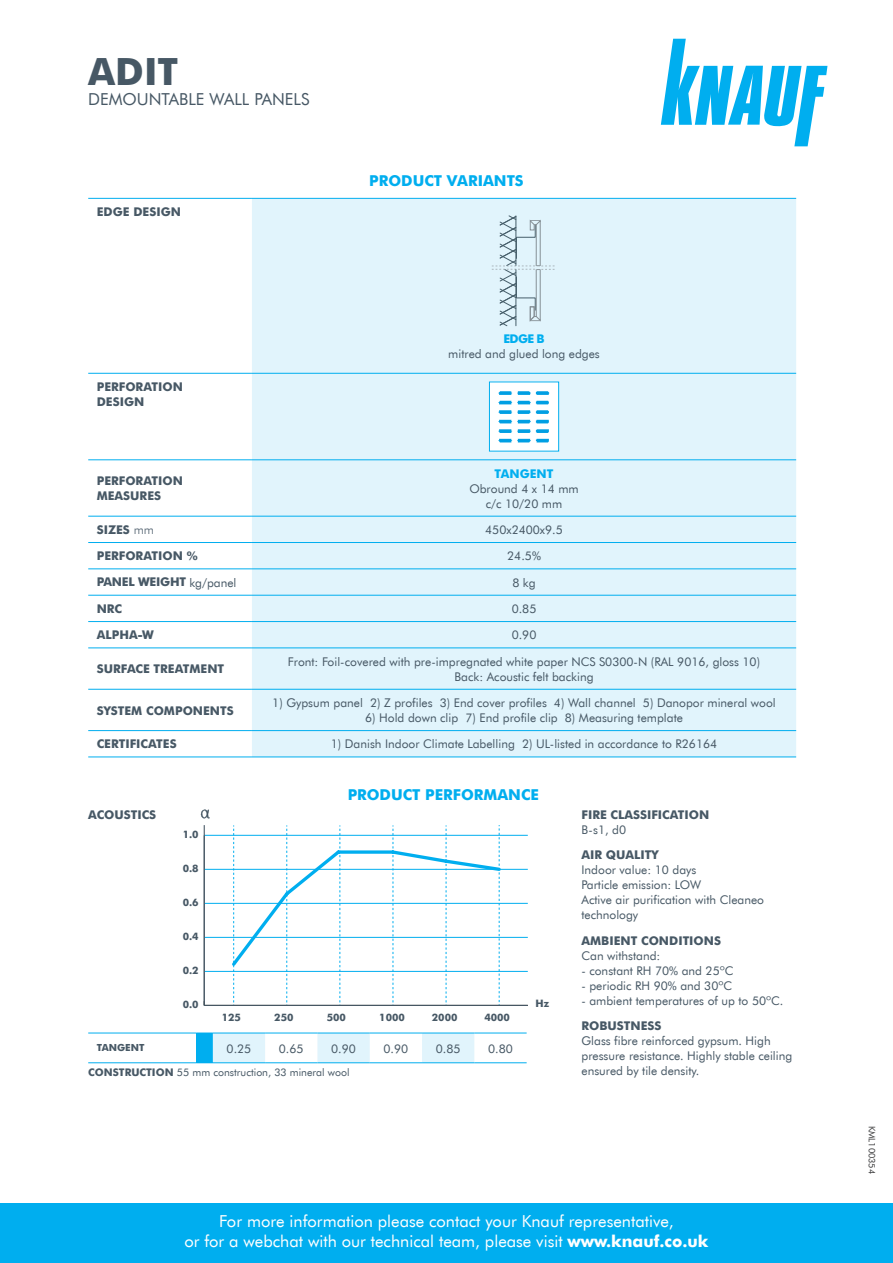
<style>
.page{position:relative;width:893px;height:1263px;background:#fff}
.page>*{position:absolute;margin:0;border:0;box-sizing:border-box;transform-origin:0 0}
.t1{font:700 37.5px "Futura TL";color:#475865}
.t2{font:16.5px/19.5px "Futura TL";color:#fff;text-align:center}
.t3{font:16.5px "Futura TL";color:#475865}
.t4{font:700 15px "Futura TL";color:#00aeef}
.Brød_bullets{font:12px/15px "Futura TL";color:#475865;text-align:center}
.t5{font:700 12px/15px "Futura TL";color:#475865}
.t6{font:700 12px "Futura TL";letter-spacing:-.02em;color:#475865}
.Brødtekst{font:12px "Futura TL";color:#475865}
.t7{font:10.5px "Futura TL";color:#475865}
.t8{font:700 10.2px "Futura TL";color:#475865}
.t9{font:700 9.75px "Futura TL";color:#475865}
.t10{font:9px "Futura TL";letter-spacing:-.01em;color:#3e3e3f}
.s1{font-weight:700;color:#00aeef}
.s2{font-weight:400;color:#697783}
.s3{font-weight:400}
.s4{font-weight:700}
</style>
<div class="page">
<div style="left:252px;top:199px;width:544px;height:558px;background:#e1f4fc"></div>
<hr style="left:88px;top:198px;width:164px;height:1px;background:#00aeef">
<hr style="left:252px;top:198px;width:544px;height:1px;background:#00aeef">
<hr style="left:88px;top:373px;width:164px;height:1px;background:#00aeef">
<hr style="left:252px;top:373px;width:544px;height:1px;background:#00aeef">
<hr style="left:88px;top:460px;width:164px;height:1px;background:#00aeef">
<hr style="left:252px;top:460px;width:544px;height:1px;background:#00aeef">
<hr style="left:88px;top:516px;width:164px;height:1px;background:#00aeef">
<hr style="left:252px;top:516px;width:544px;height:1px;background:#00aeef">
<hr style="left:88px;top:542px;width:164px;height:1px;background:#00aeef">
<hr style="left:252px;top:542px;width:544px;height:1px;background:#00aeef">
<hr style="left:88px;top:569px;width:164px;height:1px;background:#00aeef">
<hr style="left:252px;top:569px;width:544px;height:1px;background:#00aeef">
<hr style="left:88px;top:595px;width:164px;height:1px;background:#00aeef">
<hr style="left:252px;top:595px;width:544px;height:1px;background:#00aeef">
<hr style="left:88px;top:621px;width:164px;height:1px;background:#00aeef">
<hr style="left:252px;top:621px;width:544px;height:1px;background:#00aeef">
<hr style="left:88px;top:648px;width:164px;height:1px;background:#00aeef">
<hr style="left:252px;top:648px;width:544px;height:1px;background:#00aeef">
<hr style="left:88px;top:689px;width:164px;height:1px;background:#00aeef">
<hr style="left:252px;top:689px;width:544px;height:1px;background:#00aeef">
<hr style="left:88px;top:730px;width:164px;height:1px;background:#00aeef">
<hr style="left:252px;top:730px;width:544px;height:1px;background:#00aeef">
<hr style="left:88px;top:757px;width:164px;height:1px;background:#00aeef">
<hr style="left:252px;top:757px;width:544px;height:1px;background:#00aeef">
<svg style="left:492px;top:215px;width:64px;height:111px;background:#d0e3eb"></svg>
<img style="left:491px;top:384px;width:66px;height:65px">
<div style="left:489px;top:382px;width:70px;height:69px;border:1px solid #00aeef"></div>
<hr style="left:88px;top:1033px;width:109px;height:1px;background:#00aeef">
<hr style="left:474px;top:1033px;width:53px;height:1px;background:#00aeef">
<hr style="left:88px;top:1062px;width:109px;height:1px;background:#00aeef">
<svg style="left:197px;top:1033px;width:277px;height:30px"></svg>
<hr style="left:213px;top:1062px;width:52px;height:1px;background:#00aeef">
<hr style="left:265px;top:1062px;width:52px;height:1px;background:#00aeef">
<hr style="left:317px;top:1062px;width:53px;height:1px;background:#00aeef">
<hr style="left:370px;top:1062px;width:52px;height:1px;background:#00aeef">
<hr style="left:422px;top:1062px;width:52px;height:1px;background:#00aeef">
<hr style="left:474px;top:1062px;width:53px;height:1px;background:#00aeef">
<hr style="left:204px;top:1005px;width:324px;height:1px;background:#475865">
<hr style="left:204px;top:971px;width:324px;height:1px;background:#00aeef">
<hr style="left:204px;top:937px;width:324px;height:1px;background:#00aeef">
<hr style="left:204px;top:903px;width:324px;height:1px;background:#00aeef">
<hr style="left:204px;top:869px;width:324px;height:1px;background:#00aeef">
<hr style="left:204px;top:835px;width:324px;height:1px;background:#00aeef">
<svg style="left:201px;top:809px;width:9px;height:10px"></svg>
<hr style="left:204px;top:825px;width:1px;height:180px;background:#475865">
<svg style="left:229px;top:825px;width:274px;height:180px"></svg>
<svg style="left:661px;top:39px;width:166px;height:107px"></svg>
<div style="left:0;top:1203px;width:893px;height:60px;background:#00aeef"></div>
<p class="t1" style="left:88px;top:46px;width:91px">ADIT</p>
<p class="t3" style="left:88px;top:88px;width:223px">DEMOUNTABLE WALL PANELS</p>
<p class="t5" style="left:97px;top:204px;width:86px">EDGE DESIGN</p>
<p class="t5" style="left:97px;top:378px;width:88px">PERFORATION<br>DESIGN</p>
<p class="t4" style="left:369px;top:171px;width:156px">PRODUCT VARIANTS</p>
<p class="Brød_bullets" style="left:448px;top:331px;width:153px"><span class="s1">EDGE B<br></span>mitred and glued long edges</p>
<p class="t5" style="left:97px;top:472px;width:88px">PERFORATION<br>MEASURES</p>
<p class="Brød_bullets" style="left:469px;top:465px;width:111px"><span class="s1">TANGENT<br></span>Obround 4 x 14 mm</p>
<p class="Brød_bullets" style="left:486px;top:495px;width:78px">c/c 10/20 mm</p>
<p class="t5" style="left:97px;top:521px;width:59px">SIZES <span class="s2">mm</span></p>
<p class="Brødtekst" style="left:485px;top:522px;width:79px">450x2400x9.5</p>
<p class="t5" style="left:97px;top:548px;width:102px">PERFORATION %</p>
<p class="Brød_bullets" style="left:507px;top:548px;width:35px">24.5%</p>
<p class="t6" style="left:97px;top:574px;width:141px">PANEL WEIGHT <span class="s3">kg/panel</span></p>
<p class="Brød_bullets" style="left:512px;top:574px;width:25px">8 kg</p>
<p class="t5" style="left:97px;top:600px;width:27px">NRC</p>
<p class="Brød_bullets" style="left:512px;top:601px;width:26px">0.85</p>
<p class="t5" style="left:97px;top:627px;width:59px">ALPHA-W</p>
<p class="Brød_bullets" style="left:512px;top:627px;width:26px">0.90</p>
<p class="t5" style="left:97px;top:661px;width:129px">SURFACE TREATMENT</p>
<p class="Brød_bullets" style="left:288px;top:653px;width:474px">Front: Foil-covered with pre-impregnated white paper NCS S0300-N (RAL 9016, gloss 10)<br>Back: Acoustic felt backing</p>
<p class="t5" style="left:97px;top:702px;width:139px">SYSTEM COMPONENTS</p>
<p class="Brød_bullets" style="left:272px;top:695px;width:505px">1) Gypsum panel 2) Z profiles 3) End cover profiles 4) Wall channel 5) Danopor mineral wool</p>
<p class="Brød_bullets" style="left:365px;top:710px;width:319px">6) Hold down clip 7) End profile clip 8) Measuring template</p>
<p class="t5" style="left:97px;top:736px;width:81px">CERTIFICATES</p>
<p class="Brød_bullets" style="left:331px;top:736px;width:388px">1) Danish Indoor Climate Labelling 2) UL-listed in accordance to R26164</p>
<p class="t5" style="left:88px;top:806px;width:70px">ACOUSTICS</p>
<p class="t8" style="left:183px;top:827px;width:18px">1.0</p>
<p class="t8" style="left:183px;top:861px;width:18px">0.8</p>
<p class="t8" style="left:183px;top:895px;width:18px">0.6</p>
<p class="t8" style="left:183px;top:929px;width:18px">0.4</p>
<p class="t8" style="left:183px;top:963px;width:18px">0.2</p>
<p class="t8" style="left:183px;top:997px;width:18px">0.0</p>
<p class="t4" style="left:348px;top:784px;width:193px">PRODUCT PERFORMANCE</p>
<p class="t8" style="left:222px;top:1010px;width:21px">125</p>
<p class="t8" style="left:274px;top:1010px;width:21px">250</p>
<p class="t8" style="left:484px;top:1010px;width:27px">4000</p>
<p class="t8" style="left:327px;top:1010px;width:21px">500</p>
<p class="t8" style="left:379px;top:1010px;width:27px">1000</p>
<p class="t8" style="left:432px;top:1010px;width:27px">2000</p>
<p class="t8" style="left:536px;top:997px;width:15px">Hz</p>
<p class="t9" style="left:97px;top:1041px;width:49px">TANGENT</p>
<p class="Brød_bullets" style="left:227px;top:1040px;width:26px">0.25</p>
<p class="Brød_bullets" style="left:279px;top:1040px;width:26px">0.65</p>
<p class="Brød_bullets" style="left:331px;top:1040px;width:26px">0.90</p>
<p class="Brød_bullets" style="left:383px;top:1040px;width:26px">0.90</p>
<p class="Brød_bullets" style="left:436px;top:1040px;width:26px">0.85</p>
<p class="Brød_bullets" style="left:488px;top:1040px;width:26px">0.80</p>
<p class="t7" style="left:88px;top:1066px;width:263px"><span class="s4">CONSTRUCTION</span> 55 mm construction, 33 mineral wool</p>
<p class="t5" style="left:581px;top:806px;width:129px">FIRE CLASSIFICATION</p>
<p class="Brød_bullets" style="left:581px;top:821px;width:46px">B-s1, d0</p>
<p class="t5" style="left:581px;top:847px;width:78px">AIR QUALITY</p>
<p class="Brød_bullets" style="left:581px;top:862px;width:116px">Indoor value: 10 days</p>
<p class="Brød_bullets" style="left:581px;top:877px;width:121px">Particle emission: LOW</p>
<p class="Brød_bullets" style="left:581px;top:892px;width:184px;text-align:left">Active air purification with Cleaneo technology</p>
<p class="t5" style="left:581px;top:932px;width:141px">AMBIENT CONDITIONS</p>
<p class="Brød_bullets" style="left:581px;top:947px;width:80px">Can withstand:</p>
<p class="Brød_bullets" style="left:581px;top:962px;width:154px">- constant RH 70% and 25ºC</p>
<p class="Brød_bullets" style="left:581px;top:977px;width:152px">- periodic RH 90% and 30ºC</p>
<p class="Brød_bullets" style="left:581px;top:992px;width:204px">- ambient temperatures of up to 50ºC.</p>
<p class="t5" style="left:581px;top:1018px;width:82px">ROBUSTNESS</p>
<p class="Brød_bullets" style="left:581px;top:1033px;width:212px;text-align:left">Glass fibre reinforced gypsum. High pressure resistance. Highly stable ceiling ensured by tile density.</p>
<p class="t2" style="left:184px;top:1211px;width:526px">For more information please contact your Knauf representative,<br>or for a webchat with our technical team, please visit <span class="s4">www.knauf.co.uk</span></p>
<p class="t10" style="left:878px;top:1126px;width:50px;rotate:90deg">KML100354</p>
</div>
